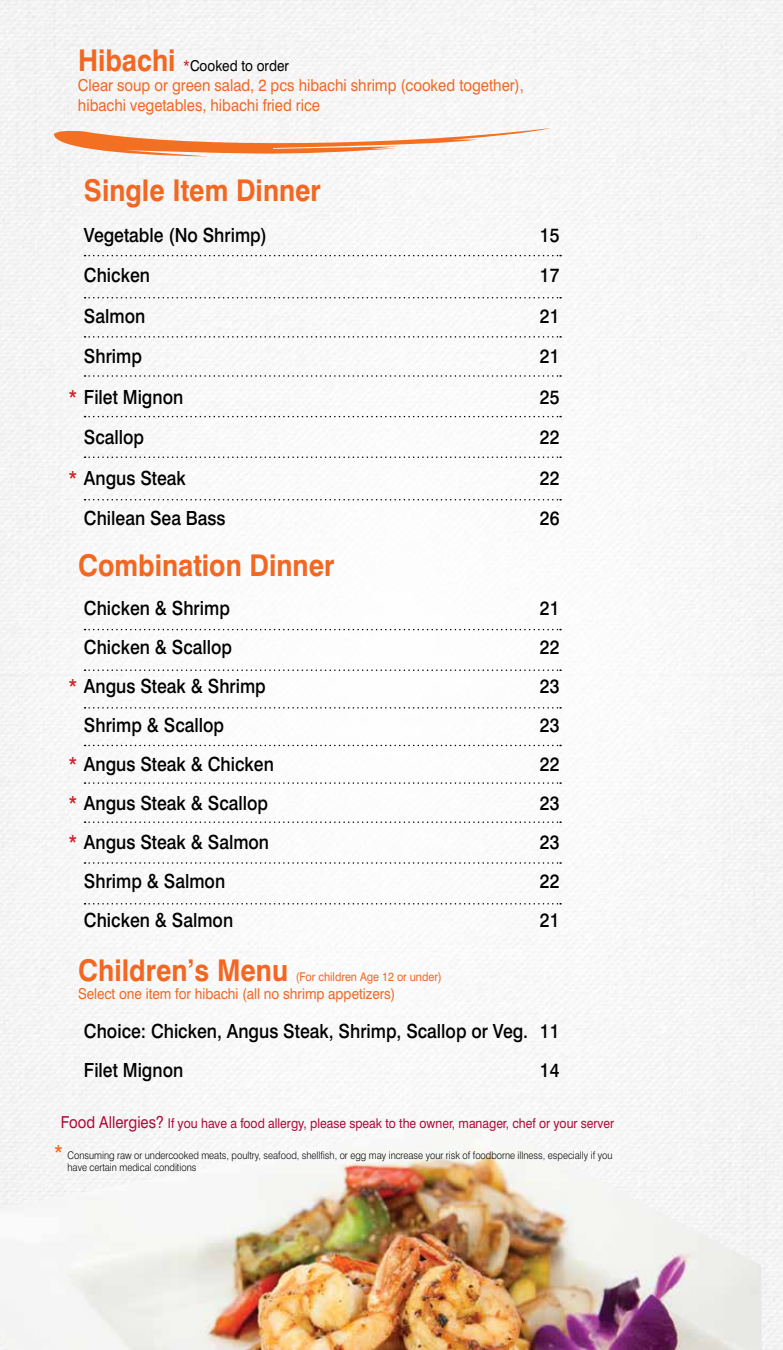
<style>
.page{position:relative;width:783px;height:1350px;background:#fff}
.page>*{position:absolute;margin:0;border:0;box-sizing:border-box;transform-origin:0 0}
.t1{font:700 30px "Swiss 721 BT";color:#f26722;scale:.9 1}
.t2{font:500 19.5px/39px "Swiss 721 BT";color:#000;scale:.9 1}
.t3{font:16.5px/19.8px "Swiss 721 BT";color:#f26722;scale:.9 1}
.t4{font:15px "Swiss 721 BT";color:#f26722;scale:.9 1}
.t5{font:15px "Swiss 721 BT";color:#000;scale:.9 1}
.t6{font:13.5px "Swiss 721 BT";color:#b30838;scale:.9 1}
.t7{font:12px "Swiss 721 BT";color:#f26722;scale:.9 1}
.t8{font:300 10.5px/12px "Swiss 721 BT";color:#000;scale:.9 1}
.s1{font-weight:700;font-size:30px;color:#f26722}
.s2{color:#d2232a}
.s3{font-size:16.5px}
.s4{font-weight:500;font-size:19.5px;color:#f36f21}
</style>
<div class="page">
<img style="left:0;top:0;width:783px;height:1350px">
<img style="left:0;top:1116px;width:762px;height:234px">
<svg style="left:53px;top:128px;width:498px;height:28px"></svg>
<svg style="left:85px;top:255px;width:476px;height:1px"></svg>
<svg style="left:85px;top:297px;width:476px;height:1px"></svg>
<svg style="left:85px;top:336px;width:476px;height:2px"></svg>
<svg style="left:85px;top:375px;width:476px;height:2px"></svg>
<svg style="left:85px;top:416px;width:476px;height:1px"></svg>
<svg style="left:85px;top:456px;width:476px;height:2px"></svg>
<svg style="left:85px;top:499px;width:476px;height:1px"></svg>
<svg style="left:85px;top:629px;width:476px;height:1px"></svg>
<svg style="left:85px;top:669px;width:476px;height:2px"></svg>
<svg style="left:85px;top:707px;width:476px;height:2px"></svg>
<svg style="left:85px;top:745px;width:476px;height:1px"></svg>
<svg style="left:85px;top:782px;width:476px;height:2px"></svg>
<svg style="left:85px;top:821px;width:476px;height:2px"></svg>
<svg style="left:85px;top:862px;width:476px;height:2px"></svg>
<svg style="left:85px;top:903px;width:476px;height:2px"></svg>
<p class="t5" style="left:78px;top:57px;width:236px"><span class="s1">Hibachi</span> <span class="s2">*</span>Cooked to order</p>
<p class="t3" style="left:78px;top:75px;width:497px">Clear soup or green salad, 2 pcs hibachi shrimp (cooked together), hibachi vegetables, hibachi fried rice</p>
<h1 class="t1" style="left:84px;top:172px;width:265px">Single Item Dinner</h1>
<p class="t2" style="left:84px;top:215px;width:205px">Vegetable (No Shrimp)</p>
<p class="t2" style="left:540px;top:215px;width:23px">15</p>
<p class="t2" style="left:84px;top:256px;width:75px">Chicken</p>
<p class="t2" style="left:540px;top:256px;width:23px">17</p>
<p class="t2" style="left:84px;top:296px;width:70px">Salmon</p>
<p class="t2" style="left:540px;top:296px;width:23px">21</p>
<p class="t2" style="left:84px;top:337px;width:66px">Shrimp</p>
<p class="t2" style="left:540px;top:337px;width:23px">21</p>
<p class="t2" style="left:69px;top:377px;width:129px"><span class="s2">*</span> Filet Mignon</p>
<p class="t2" style="left:540px;top:377px;width:23px">25</p>
<p class="t2" style="left:84px;top:418px;width:68px">Scallop</p>
<p class="t2" style="left:540px;top:418px;width:23px">22</p>
<p class="t2" style="left:69px;top:458px;width:132px"><span class="s2">*</span> Angus Steak</p>
<p class="t2" style="left:540px;top:458px;width:23px">22</p>
<p class="t2" style="left:84px;top:499px;width:159px">Chilean Sea Bass</p>
<p class="t2" style="left:540px;top:499px;width:23px">26</p>
<h1 class="t1" style="left:78px;top:547px;width:286px">Combination Dinner</h1>
<p class="t2" style="left:84px;top:589px;width:164px">Chicken &amp; Shrimp</p>
<p class="t2" style="left:540px;top:589px;width:23px">21</p>
<p class="t2" style="left:84px;top:628px;width:166px">Chicken &amp; Scallop</p>
<p class="t2" style="left:540px;top:628px;width:23px">22</p>
<p class="t2" style="left:69px;top:667px;width:221px"><span class="s2">*</span> Angus Steak &amp; Shrimp</p>
<p class="t2" style="left:540px;top:667px;width:23px">23</p>
<p class="t2" style="left:84px;top:706px;width:157px">Shrimp &amp; Scallop</p>
<p class="t2" style="left:540px;top:706px;width:23px">23</p>
<p class="t2" style="left:69px;top:745px;width:230px"><span class="s2">*</span> Angus Steak &amp; Chicken</p>
<p class="t2" style="left:540px;top:745px;width:23px">22</p>
<p class="t2" style="left:69px;top:784px;width:223px"><span class="s2">*</span> Angus Steak &amp; Scallop</p>
<p class="t2" style="left:540px;top:784px;width:23px">23</p>
<p class="t2" style="left:69px;top:823px;width:224px"><span class="s2">*</span> Angus Steak &amp; Salmon</p>
<p class="t2" style="left:540px;top:823px;width:23px">23</p>
<p class="t2" style="left:84px;top:862px;width:158px">Shrimp &amp; Salmon</p>
<p class="t2" style="left:540px;top:862px;width:23px">22</p>
<p class="t2" style="left:84px;top:901px;width:167px">Chicken &amp; Salmon</p>
<p class="t2" style="left:540px;top:901px;width:23px">21</p>
<h1 class="t1" style="left:78px;top:952px;width:235px">Children’s Menu</h1>
<p class="t7" style="left:296px;top:970px;width:163px">(For children Age 12 or under)</p>
<p class="t4" style="left:78px;top:985px;width:354px">Select one item for hibachi (all no shrimp appetizers)</p>
<p class="t2" style="left:84px;top:1012px;width:530px">Choice: Chicken, Angus Steak, Shrimp, Scallop or Veg. 11<br>Filet Mignon</p>
<p class="t2" style="left:540px;top:1051px;width:23px">14</p>
<p class="t6" style="left:61px;top:1115px;width:616px"><span class="s3">Food Allergies?</span> If you have a food allergy, please speak to the owner, manager, chef or your server</p>
<p class="t8" style="left:68px;top:1149px;width:607px;text-indent:-14px"><span class="s4">*</span> Consuming raw or undercooked meats, poultry, seafood, shellfish, or egg may increase your risk of foodborne illness, especially if you have certain medical conditions</p>
</div>
